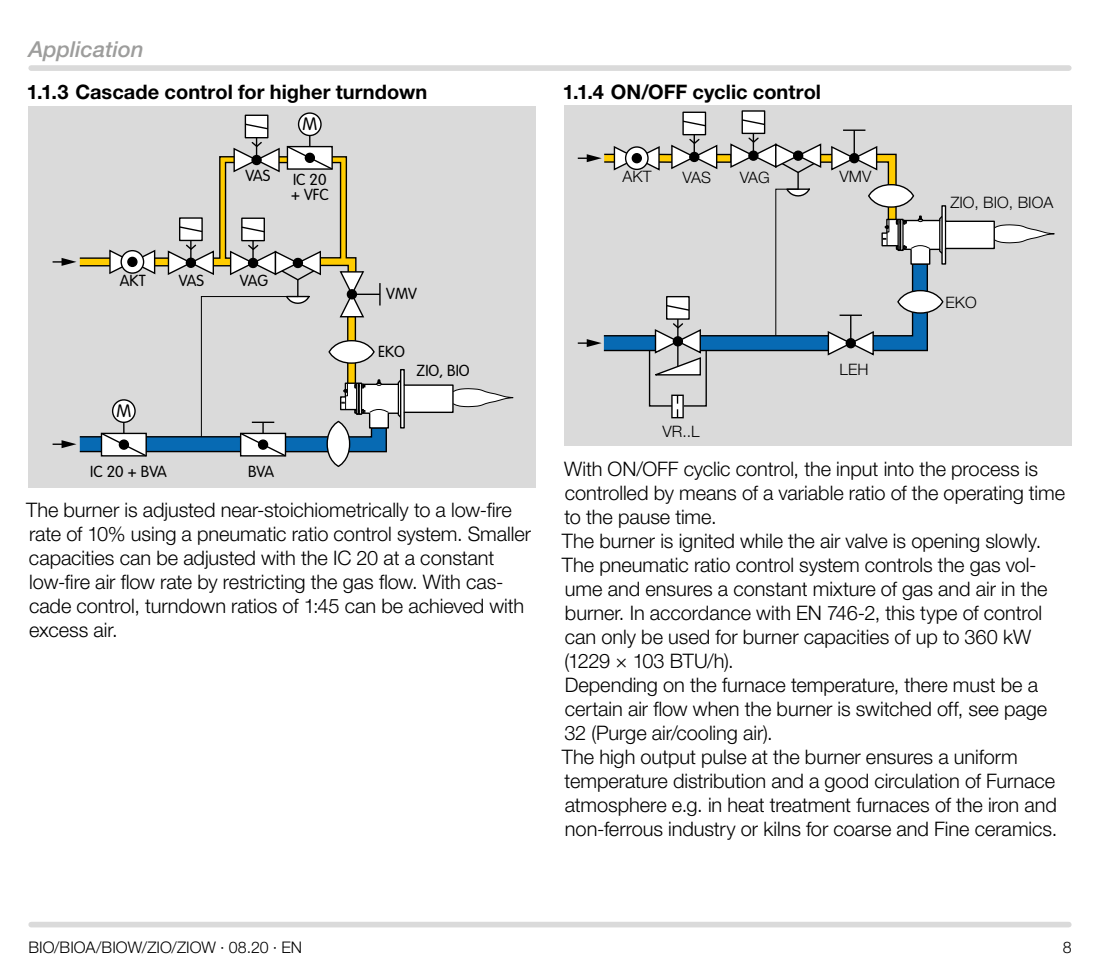
<style>
.page{position:relative;width:1100px;height:970px;background:#fff}
.page>*{position:absolute;margin:0;border:0;box-sizing:border-box;transform-origin:0 0}
.t1{font:italic 500 22px "Helvetica Neue LT Pro";color:#9d9d9c}
.t2{font:300 20px/24px "Helvetica Neue LT Pro";letter-spacing:-.005em;color:#000}
.t3{font:700 20px "Helvetica Neue LT Pro";letter-spacing:.005em;color:#000}
.t4{font:300 17.8px "VAG Rounded Std";color:#000}
.t5{font:300 16px "Helvetica Neue LT Pro";color:#000}
.t6{font:300 15.8px/15.8px "VAG Rounded Std";color:#000}
.t7{font:300 15.8px "Helvetica Neue LT Pro";color:#000}
</style>
<div class="page">
<div style="left:31px;top:921px;width:1038px;height:6px;background:#dadada"></div>
<div style="left:31px;top:65px;width:1038px;height:6px;background:#dadada"></div>
<div style="left:28px;top:105px;width:508px;height:382px;background:#dadada"></div>
<div style="left:79px;top:436px;width:163px;height:16px;background:#076ab3;border:1px solid #000"></div>
<div style="left:79px;top:257px;width:37px;height:9px;background:#fc0;border:1px solid #000"></div>
<div style="left:143px;top:257px;width:37px;height:9px;background:#fc0;border:1px solid #000"></div>
<svg style="left:53px;top:258px;width:23px;height:8px"></svg>
<svg style="left:53px;top:440px;width:23px;height:8px"></svg>
<svg style="left:108px;top:249px;width:48px;height:26px"></svg>
<svg style="left:121px;top:251px;width:23px;height:22px"></svg>
<div style="left:120px;top:250px;width:24px;height:24px;border:1px solid #000;border-radius:50%"></div>
<div style="left:128px;top:257px;width:9px;height:9px;background:#000;border-radius:50%"></div>
<div style="left:127px;top:257px;width:11px;height:10px;border:1px solid #000;border-radius:50%"></div>
<div style="left:245px;top:115px;width:23px;height:23px;background:#fff"></div>
<div style="left:245px;top:115px;width:23px;height:23px;border:1px solid #000"></div>
<svg style="left:244px;top:123px;width:25px;height:7px"></svg>
<hr style="left:309px;top:135px;width:2px;height:23px;background:#000">
<svg style="left:298px;top:112px;width:24px;height:24px"></svg>
<hr style="left:123px;top:422px;width:2px;height:22px;background:#000">
<svg style="left:112px;top:399px;width:24px;height:24px"></svg>
<svg style="left:100px;top:431px;width:48px;height:26px"></svg>
<div style="left:119px;top:440px;width:9px;height:9px;background:#000;border-radius:50%"></div>
<div style="left:119px;top:439px;width:10px;height:11px;border:1px solid #000;border-radius:50%"></div>
<svg style="left:327px;top:421px;width:23px;height:45px"></svg>
<div style="left:326px;top:421px;width:24px;height:46px;border:1px solid #000;border-radius:50%"></div>
<svg style="left:167px;top:138px;width:347px;height:319px"></svg>
<div style="left:259px;top:440px;width:9px;height:9px;background:#000;border-radius:50%"></div>
<div style="left:258px;top:439px;width:10px;height:11px;border:1px solid #000;border-radius:50%"></div>
<div style="left:564px;top:105px;width:507px;height:341px;background:#dadada"></div>
<div style="left:710px;top:154px;width:21px;height:8px;background:#fc0"></div>
<div style="left:709px;top:154px;width:23px;height:9px;border:1px solid #000"></div>
<div style="left:603px;top:154px;width:20px;height:9px;background:#fc0;border:1px solid #000"></div>
<svg style="left:578px;top:154px;width:24px;height:8px"></svg>
<svg style="left:578px;top:339px;width:24px;height:8px"></svg>
<div style="left:697px;top:335px;width:136px;height:16px;background:#076ab3;border:1px solid #000"></div>
<div style="left:603px;top:335px;width:57px;height:16px;background:#076ab3;border:1px solid #000"></div>
<div style="left:650px;top:154px;width:33px;height:9px;background:#fc0;border:1px solid #000"></div>
<svg style="left:612px;top:146px;width:48px;height:25px"></svg>
<svg style="left:626px;top:147px;width:22px;height:22px"></svg>
<div style="left:625px;top:146px;width:24px;height:24px;border:1px solid #000;border-radius:50%"></div>
<div style="left:632px;top:154px;width:9px;height:9px;background:#000;border-radius:50%"></div>
<div style="left:632px;top:153px;width:10px;height:10px;border:1px solid #000;border-radius:50%"></div>
<hr style="left:853px;top:130px;width:2px;height:28px;background:#000">
<hr style="left:843px;top:129px;width:22px;height:2px;background:#000">
<hr style="left:693px;top:135px;width:2px;height:22px;background:#000">
<svg style="left:670px;top:137px;width:48px;height:33px"></svg>
<div style="left:683px;top:112px;width:22px;height:23px;background:#fff"></div>
<div style="left:682px;top:112px;width:24px;height:23px;border:1px solid #000"></div>
<svg style="left:682px;top:120px;width:25px;height:7px"></svg>
<div style="left:742px;top:111px;width:23px;height:22px;background:#fff"></div>
<div style="left:741px;top:110px;width:24px;height:24px;border:1px solid #000"></div>
<svg style="left:741px;top:118px;width:25px;height:8px"></svg>
<svg style="left:729px;top:133px;width:326px;height:223px"></svg>
<hr style="left:839px;top:314px;width:23px;height:2px;background:#000">
<div style="left:649px;top:350px;width:58px;height:56px;border:1px solid #000"></div>
<svg style="left:673px;top:396px;width:9px;height:20px"></svg>
<div style="left:671px;top:394px;width:13px;height:24px;border:1px solid #000"></div>
<svg style="left:648px;top:320px;width:54px;height:56px"></svg>
<div style="left:667px;top:296px;width:22px;height:23px;background:#fff"></div>
<div style="left:666px;top:296px;width:24px;height:24px;border:1px solid #000"></div>
<svg style="left:666px;top:304px;width:24px;height:8px"></svg>
<p class="t1" style="left:28px;top:36px;width:117px">Application</p>
<p class="t3" style="left:27px;top:80px;width:402px">1.1.3 Cascade control for higher turndown</p>
<p class="t6" style="left:120px;top:273px;width:27px">AKT</p>
<p class="t6" style="left:245px;top:168px;width:27px">VAS</p>
<p class="t4" style="left:302px;top:113px;width:16px">M</p>
<p class="t6" style="left:291px;top:172px;width:39px">IC 20 + VFC</p>
<p class="t6" style="left:179px;top:273px;width:27px">VAS</p>
<p class="t6" style="left:240px;top:273px;width:30px">VAG</p>
<p class="t4" style="left:116px;top:400px;width:16px">M</p>
<p class="t6" style="left:90px;top:464px;width:78px">IC 20 + BVA</p>
<p class="t6" style="left:248px;top:464px;width:28px">BVA</p>
<p class="t6" style="left:386px;top:286px;width:32px">VMV</p>
<p class="t6" style="left:378px;top:344px;width:28px">EKO</p>
<p class="t6" style="left:417px;top:363px;width:55px">ZIO, BIO</p>
<p class="t2" style="left:26px;top:497px;width:506px">The burner is adjusted near-stoichiometrically to a low-fire rate of 10% using a pneumatic ratio control system. Smaller capacities can be adjusted with the IC 20 at a constant low-fire air flow rate by restricting the gas flow. With cas&shy;cade control, turndown ratios of 1:45 can be achieved with excess air.</p>
<p class="t3" style="left:563px;top:80px;width:260px">1.1.4 ON/OFF cyclic control</p>
<p class="t7" style="left:622px;top:167px;width:30px">AKT</p>
<p class="t7" style="left:839px;top:167px;width:33px">VMV</p>
<p class="t7" style="left:683px;top:167px;width:30px">VAS</p>
<p class="t7" style="left:740px;top:168px;width:32px">VAG</p>
<p class="t7" style="left:839px;top:359px;width:30px">LEH</p>
<p class="t7" style="left:950px;top:193px;width:104px">ZIO, BIO, BIOA</p>
<p class="t7" style="left:945px;top:293px;width:33px">EKO</p>
<p class="t7" style="left:662px;top:422px;width:39px">VR..L</p>
<p class="t2" style="left:562px;top:456px;width:505px">With ON/OFF cyclic control, the input into the process is controlled by means of a variable ratio of the operating time to the pause time.<br>The burner is ignited while the air valve is opening slowly.<br>The pneumatic ratio control system controls the gas vol&shy;ume and ensures a constant mixture of gas and air in the burner. In accordance with EN 746-2, this type of control can only be used for burner capacities of up to 360 kW (1229 × 103 BTU/h).<br>Depending on the furnace temperature, there must be a certain air flow when the burner is switched off, see page 32 (Purge air/cooling air).<br>The high output pulse at the burner ensures a uniform temperature distribution and a good circulation of Furnace atmosphere e.g. in heat treatment furnaces of the iron and non-ferrous industry or kilns for coarse and Fine ceramics.</p>
<p class="t5" style="left:28px;top:937px;width:275px">BIO/BIOA/BIOW/ZIO/ZIOW · 08.20 · EN</p>
<p class="t5" style="left:1063px;top:937px;width:10px">8</p>
</div>
